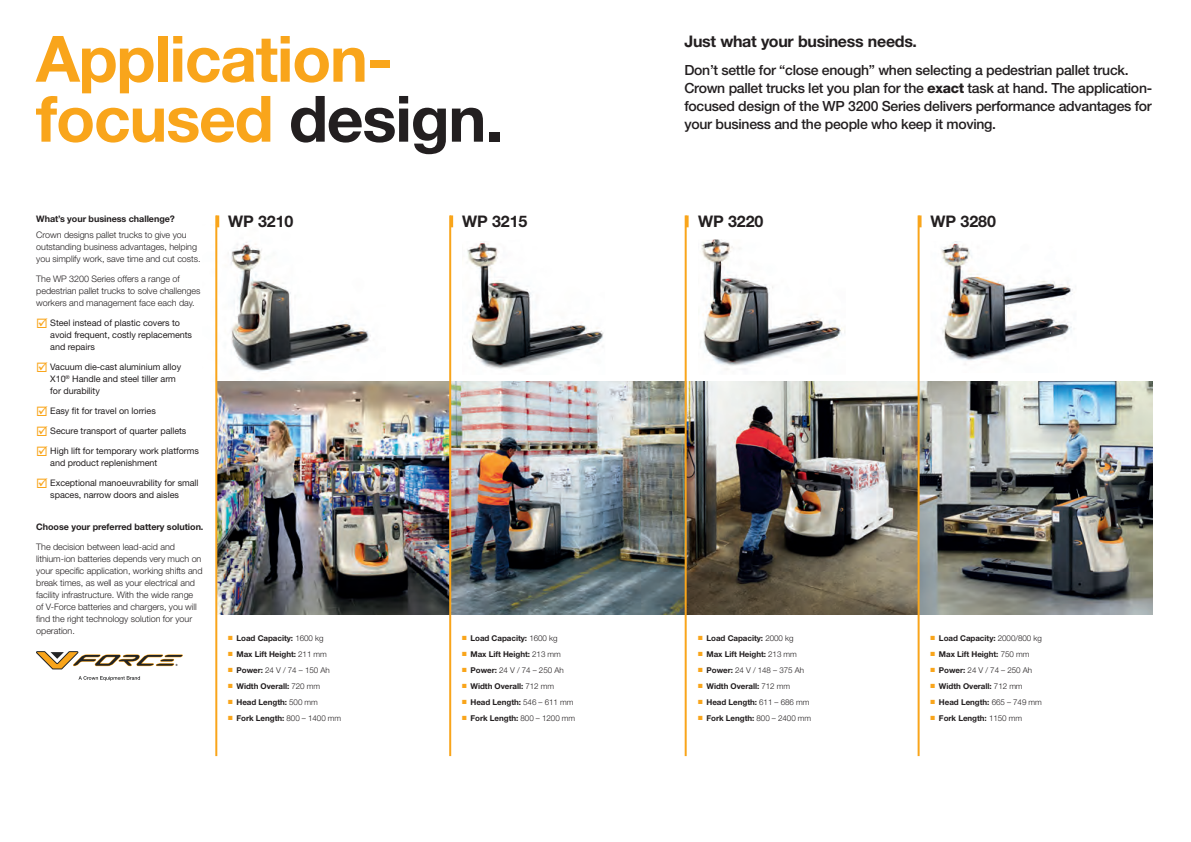
<style>
.page{position:relative;width:1191px;height:842px;background:#fff}
.page>*{position:absolute;margin:0;border:0;box-sizing:border-box;transform-origin:0 0}
.t1{font:700 64px/60px "Helvetica Neue LT Std";letter-spacing:-.02em;color:#f9a51b}
.t2{font:700 16px "Helvetica Neue LT Std";letter-spacing:-.02em;color:#231f20}
.t3{font:500 14px/18px "Helvetica Neue LT Std";letter-spacing:-.02em;color:#231f20}
.t4{font:300 9px/12px "Helvetica Neue LT Std";letter-spacing:-.005em;color:#231f20}
.t5{font:9px/12px "Helvetica Neue LT Std";letter-spacing:-.005em;color:#231f20}
.t6{font:700 9px "Helvetica Neue LT Std";letter-spacing:-.005em;color:#231f20}
.t7{font:700 8px "Helvetica Neue LT Std";letter-spacing:-.005em;color:#231f20}
.t8{font:300 8px "Helvetica Neue LT Std";letter-spacing:-.005em;color:#231f20}
.s1{color:#231f20}
.s2{font-weight:800}
.s3{color:#f9a51b}
.s4{font-weight:300}
.s5{font-weight:700}
</style>
<div class="page">
<img style="left:217px;top:224px;width:154px;height:157px">
<img style="left:217px;top:381px;width:232px;height:234px">
<img style="left:451px;top:381px;width:233px;height:234px">
<hr style="left:215px;top:215px;width:2px;height:541px;background:#f9a51b">
<hr style="left:449px;top:215px;width:2px;height:541px;background:#f9a51b">
<img style="left:686px;top:381px;width:231px;height:234px">
<img style="left:919px;top:381px;width:233px;height:234px">
<hr style="left:917px;top:215px;width:2px;height:541px;background:#f9a51b">
<hr style="left:684px;top:215px;width:2px;height:541px;background:#f9a51b">
<svg style="left:216px;top:215px;width:3px;height:12px"></svg>
<svg style="left:450px;top:215px;width:3px;height:12px"></svg>
<svg style="left:685px;top:215px;width:3px;height:12px"></svg>
<svg style="left:918px;top:215px;width:3px;height:12px"></svg>
<img style="left:700px;top:239px;width:145px;height:131px">
<img style="left:941px;top:241px;width:132px;height:124px">
<img style="left:467px;top:241px;width:137px;height:128px">
<svg style="left:78px;top:676px;width:62px;height:5px"></svg>
<svg style="left:36px;top:651px;width:147px;height:18px"></svg>
<h1 class="t1" style="left:36px;top:27px;width:468px">Application&shy;focused <span class="s1">design.</span></h1>
<h2 class="t2" style="left:684px;top:32px;width:234px">Just what your business needs.</h2>
<p class="t3" style="left:684px;top:61px;width:469px">Don’t settle for “close enough” when selecting a pedestrian pallet truck.<br>Crown pallet trucks let you plan for the <span class="s2">exact</span> task at hand. The application&shy;focused design of the WP 3200 Series delivers performance advantages for your business and the people who keep it moving.</p>
<p class="t6" style="left:36px;top:213px;width:140px">What’s your business challenge?</p>
<p class="t4" style="left:36px;top:228px;width:166px">Crown designs pallet trucks to give you outstanding business advantages, helping you simplify work, save time and cut costs.</p>
<p class="t4" style="left:36px;top:272px;width:166px">The WP 3200 Series offers a range of pedestrian pallet trucks to solve challenges workers and management face each day.</p>
<p class="t5" style="left:50px;top:317px;width:143px;text-indent:-14px"><span class="s3">☑</span> Steel instead of plastic covers to avoid frequent, costly replacements and repairs</p>
<p class="t5" style="left:50px;top:361px;width:132px;text-indent:-14px"><span class="s3">☑</span> Vacuum die-cast aluminium alloy<br>X10<sup>®</sup> Handle and steel tiller arm for durability</p>
<p class="t5" style="left:36px;top:405px;width:121px"><span class="s3">☑</span> Easy fit for travel on lorries</p>
<p class="t5" style="left:36px;top:425px;width:152px"><span class="s3">☑</span> Secure transport of quarter pallets</p>
<p class="t5" style="left:50px;top:445px;width:150px;text-indent:-14px"><span class="s3">☑</span> High lift for temporary work platforms and product replenishment</p>
<p class="t5" style="left:50px;top:477px;width:150px;text-indent:-14px"><span class="s3">☑</span> Exceptional manoeuvrability for small spaces, narrow doors and aisles</p>
<p class="t6" style="left:36px;top:521px;width:169px">Choose your preferred battery solution.</p>
<p class="t4" style="left:36px;top:540px;width:168px">The decision between lead-acid and lithium-ion batteries depends very much on your specific application, working shifts and break times, as well as your electrical and facility infrastructure. With the wide range of V-Force batteries and chargers, you will find the right technology solution for your operation.</p>
<h2 class="t2" style="left:228px;top:211px;width:67px">WP 3210</h2>
<h2 class="t2" style="left:462px;top:211px;width:67px">WP 3215</h2>
<p class="t7" style="left:228px;top:633px;width:97px"><span class="s3">■</span> Load Capacity: <span class="s4">1600 kg</span></p>
<p class="t7" style="left:228px;top:649px;width:100px"><span class="s3">■</span> Max Lift Height: <span class="s4">211 mm</span></p>
<p class="t8" style="left:228px;top:665px;width:103px"><span class="s3">■</span> <span class="s5">Power:</span> 24 V / 74 – 150 Ah</p>
<p class="t7" style="left:228px;top:681px;width:93px"><span class="s3">■</span> Width Overall: <span class="s4">720 mm</span></p>
<p class="t7" style="left:228px;top:697px;width:91px"><span class="s3">■</span> Head Length: <span class="s4">500 mm</span></p>
<p class="t7" style="left:228px;top:713px;width:115px"><span class="s3">■</span> Fork Length: <span class="s4">800 – 1400 mm</span></p>
<p class="t7" style="left:462px;top:633px;width:97px"><span class="s3">■</span> Load Capacity: <span class="s4">1600 kg</span></p>
<p class="t7" style="left:462px;top:649px;width:100px"><span class="s3">■</span> Max Lift Height: <span class="s4">213 mm</span></p>
<p class="t8" style="left:462px;top:665px;width:103px"><span class="s3">■</span> <span class="s5">Power:</span> 24 V / 74 – 250 Ah</p>
<p class="t7" style="left:462px;top:681px;width:93px"><span class="s3">■</span> Width Overall: <span class="s4">712 mm</span></p>
<p class="t7" style="left:462px;top:697px;width:113px"><span class="s3">■</span> Head Length: <span class="s4">546 – 611 mm</span></p>
<p class="t7" style="left:462px;top:713px;width:115px"><span class="s3">■</span> Fork Length: <span class="s4">800 – 1200 mm</span></p>
<h2 class="t2" style="left:698px;top:211px;width:67px">WP 3220</h2>
<h2 class="t2" style="left:930px;top:211px;width:67px">WP 3280</h2>
<p class="t7" style="left:698px;top:633px;width:97px"><span class="s3">■</span> Load Capacity: <span class="s4">2000 kg</span></p>
<p class="t7" style="left:698px;top:649px;width:100px"><span class="s3">■</span> Max Lift Height: <span class="s4">213 mm</span></p>
<p class="t8" style="left:698px;top:665px;width:107px"><span class="s3">■</span> <span class="s5">Power:</span> 24 V / 148 – 375 Ah</p>
<p class="t7" style="left:698px;top:681px;width:93px"><span class="s3">■</span> Width Overall: <span class="s4">712 mm</span></p>
<p class="t7" style="left:698px;top:697px;width:113px"><span class="s3">■</span> Head Length: <span class="s4">611 – 686 mm</span></p>
<p class="t7" style="left:698px;top:713px;width:115px"><span class="s3">■</span> Fork Length: <span class="s4">800 – 2400 mm</span></p>
<p class="t7" style="left:930px;top:633px;width:113px"><span class="s3">■</span> Load Capacity: <span class="s4">2000/800 kg</span></p>
<p class="t7" style="left:930px;top:649px;width:100px"><span class="s3">■</span> Max Lift Height: <span class="s4">750 mm</span></p>
<p class="t8" style="left:930px;top:665px;width:103px"><span class="s3">■</span> <span class="s5">Power:</span> 24 V / 74 – 250 Ah</p>
<p class="t7" style="left:930px;top:681px;width:93px"><span class="s3">■</span> Width Overall: <span class="s4">712 mm</span></p>
<p class="t7" style="left:930px;top:697px;width:113px"><span class="s3">■</span> Head Length: <span class="s4">665 – 749 mm</span></p>
<p class="t7" style="left:930px;top:713px;width:93px"><span class="s3">■</span> Fork Length: <span class="s4">1150 mm</span></p>
</div>
